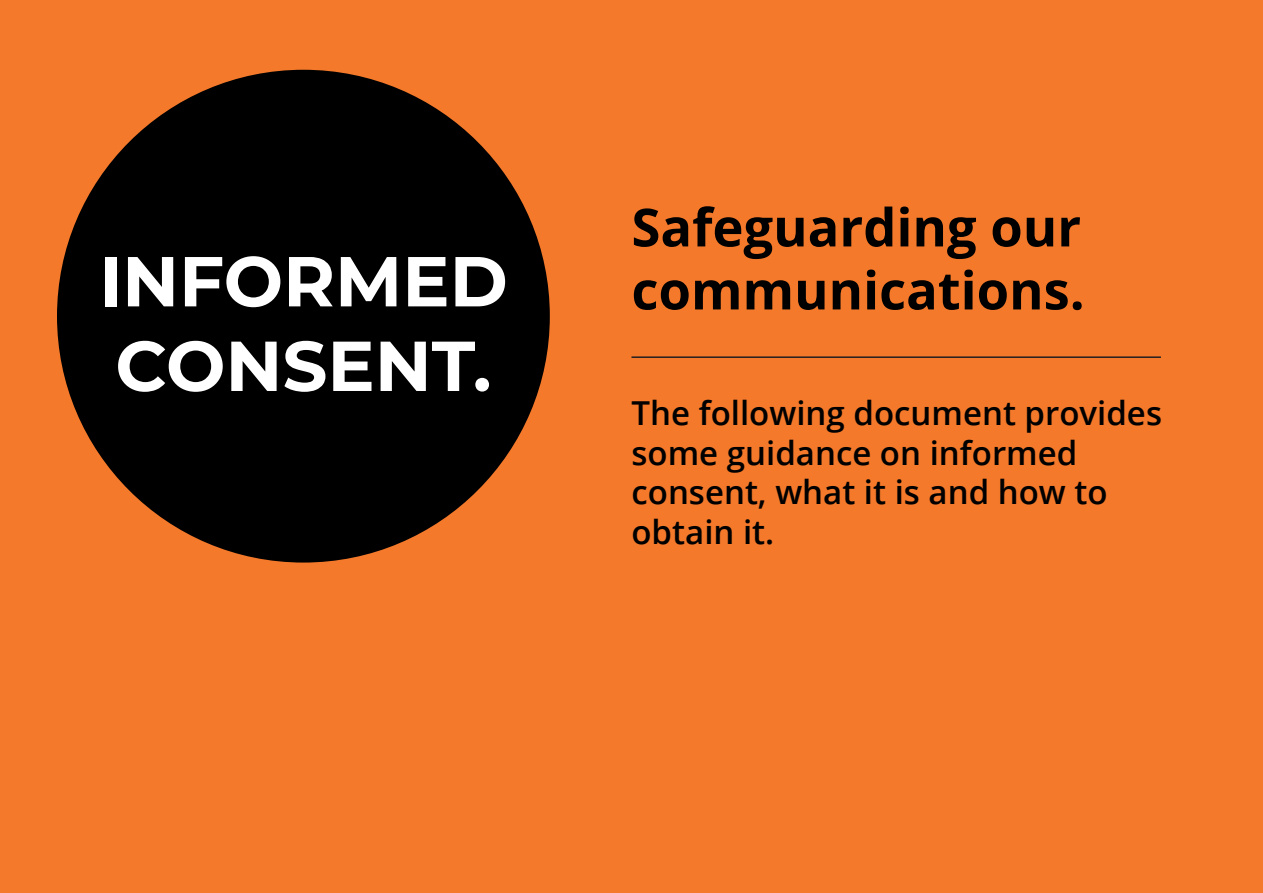
<style>
.page{position:relative;width:1263px;height:893px;background:#f4792a}
.page>*{position:absolute;margin:0;border:0;box-sizing:border-box;transform-origin:0 0}
.t1{font:700 70.5px/84.6px "Montserrat";color:#fff}
.t2{font:700 52.5px/63px "Open Sans";color:#000}
.t3{font:600 33px/39.6px "Open Sans";color:#000}
</style>
<div class="page">
<div style="left:57px;top:70px;width:493px;height:493px;background:#000;border-radius:50%"></div>
<hr style="left:631px;top:356px;width:530px;height:2px;background:#231f20">
<h1 class="t1" style="left:99px;top:243px;width:410px">INFORMED<br>CONSENT.</h1>
<h2 class="t2" style="left:631px;top:201px;width:455px">Safeguarding our communications.</h2>
<p class="t3" style="left:631px;top:396px;width:532px">The following document provides some guidance on informed consent, what it is and how to obtain it.</p>
</div>
